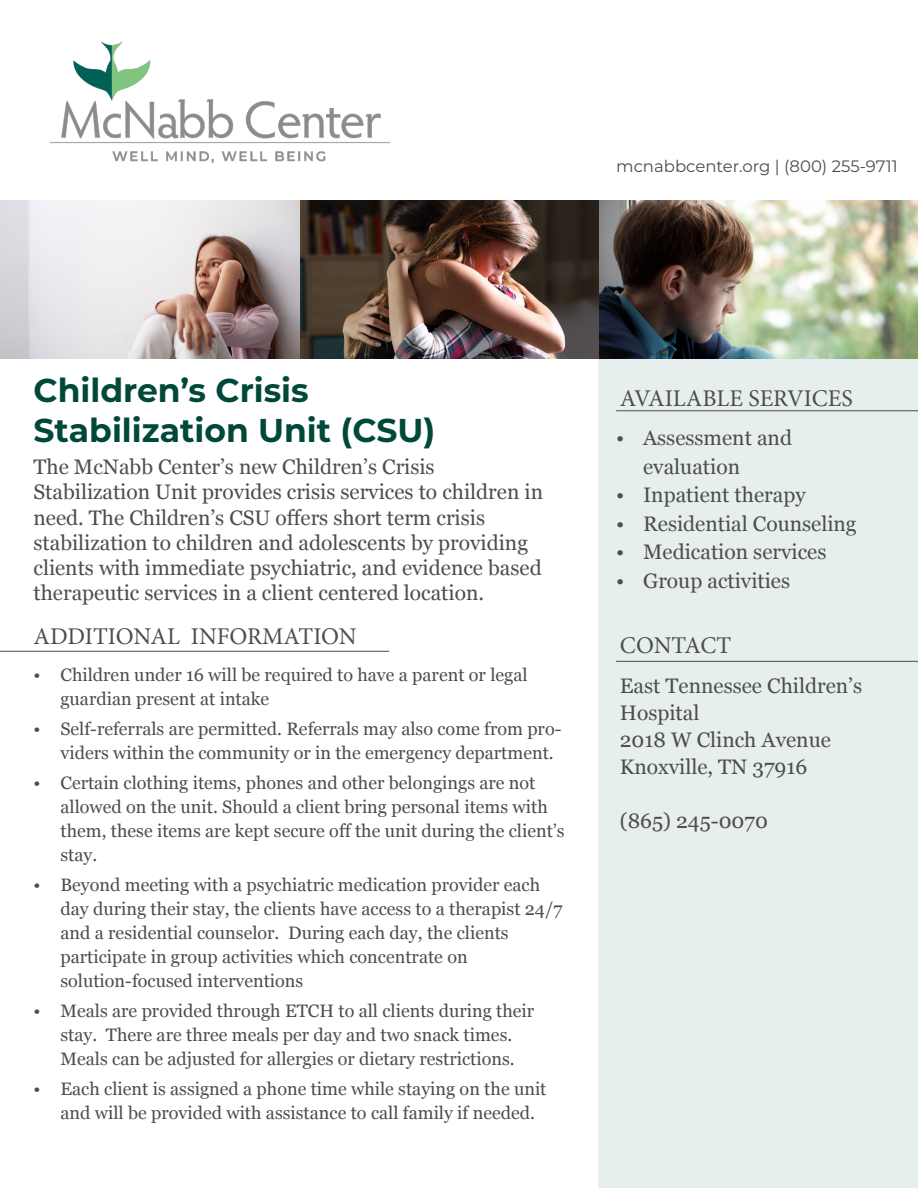
<style>
.page{position:relative;width:918px;height:1188px;background:#fff}
.page>*{position:absolute;margin:0;border:0;box-sizing:border-box;transform-origin:0 0}
.t1{font:700 33px/39.6px "Montserrat";color:#004839}
.t2{font:24px "Minion Pro";color:#4d4d4f}
.t3{font:21px/25.2px "Georgia";color:#4d4d4f}
.t4{font:18px/24px "Georgia";color:#4d4d4f}
.t5{font:16.5px "Montserrat";color:#4d4d4f}
</style>
<div class="page">
<div style="left:598px;top:347px;width:320px;height:841px;background:#e6efee"></div>
<img style="left:51px;top:41px;width:338px;height:122px">
<hr style="left:616px;top:410px;width:302px;height:1px;background:#4b4c4d">
<img style="left:0;top:201px;width:599px;height:157px">
<hr style="left:0;top:651px;width:389px;height:1px;background:#4b4c4d">
<hr style="left:616px;top:661px;width:302px;height:1px;background:#4b4c4d">
<img style="left:599px;top:201px;width:319px;height:157px">
<p class="t5" style="left:616px;top:155px;width:283px">mcnabbcenter.org | (800) 255-9711</p>
<p class="t1" style="left:33px;top:369px;width:403px">Children’s Crisis<br>Stabilization Unit (CSU)</p>
<p class="t3" style="left:33px;top:454px;width:511px">The McNabb Center’s new Children’s Crisis Stabilization Unit provides crisis services to children in need. The Children’s CSU offers short term crisis stabilization to children and adolescents by providing clients with immediate psychiatric, and evidence based therapeutic services in a client centered location.</p>
<p class="t2" style="left:33px;top:620px;width:325px">ADDITIONAL INFORMATION</p>
<p class="t4" style="left:60px;top:663px;width:469px;text-indent:-27px">• Children under 16 will be required to have a parent or legal guardian present at intake</p>
<p class="t4" style="left:60px;top:717px;width:503px;text-indent:-27px">• Self-referrals are permitted. Referrals may also come from pro&shy;viders within the community or in the emergency department.</p>
<p class="t4" style="left:60px;top:771px;width:506px;text-indent:-27px">• Certain clothing items, phones and other belongings are not allowed on the unit. Should a client bring personal items with them, these items are kept secure off the unit during the client’s stay.</p>
<p class="t4" style="left:60px;top:873px;width:504px;text-indent:-27px">• Beyond meeting with a psychiatric medication provider each day during their stay, the clients have access to a therapist 24/7 and a residential counselor. During each day, the clients participate in group activities which concentrate on solution-focused interventions</p>
<p class="t4" style="left:33px;top:999px;width:502px;text-align:center">• Meals are provided through ETCH to all clients during their stay. There are three meals per day and two snack times.<br>Meals can be adjusted for allergies or dietary restrictions.</p>
<p class="t4" style="left:60px;top:1077px;width:488px;text-indent:-27px">• Each client is assigned a phone time while staying on the unit and will be provided with assistance to call family if needed.</p>
<p class="t2" style="left:620px;top:382px;width:234px">AVAILABLE SERVICES</p>
<p class="t3" style="left:643px;top:423px;width:150px;line-height:28.5px;text-indent:-27px">• Assessment and evaluation</p>
<p class="t3" style="left:616px;top:481px;width:191px">• Inpatient therapy</p>
<p class="t3" style="left:616px;top:510px;width:242px">• Residential Counseling</p>
<p class="t3" style="left:616px;top:538px;width:212px">• Medication services</p>
<p class="t3" style="left:616px;top:567px;width:176px">• Group activities</p>
<p class="t2" style="left:620px;top:629px;width:113px">CONTACT</p>
<p class="t3" style="left:620px;top:671px;width:244px;line-height:27px">East Tennessee Children’s<br>Hospital</p>
<p class="t3" style="left:620px;top:726px;width:212px">2018 W Clinch Avenue</p>
<p class="t3" style="left:620px;top:753px;width:189px">Knoxville, TN 37916</p>
<p class="t3" style="left:620px;top:807px;width:150px">(865) 245-0070</p>
</div>
